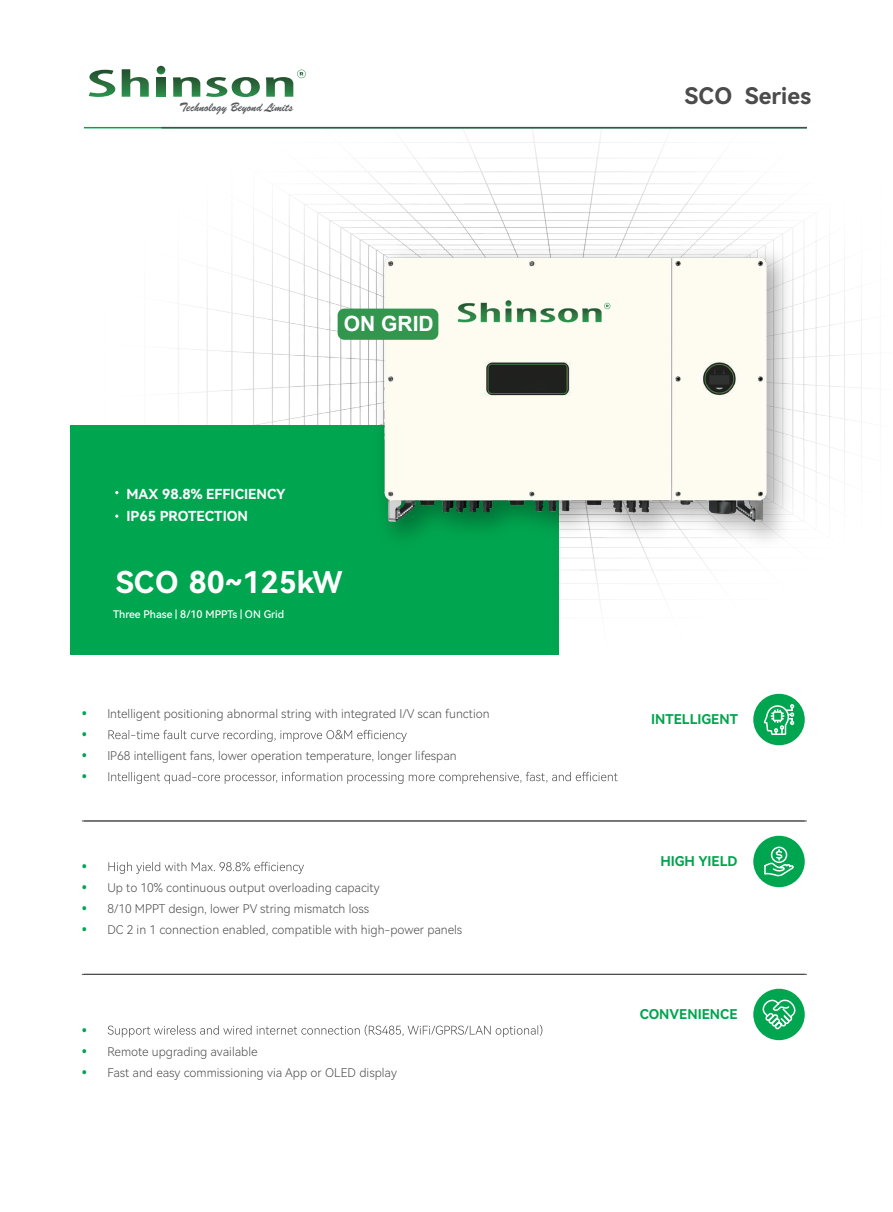
<style>
.page{position:relative;width:893px;height:1212px;background:#fff}
.page>*{position:absolute;margin:0;border:0;box-sizing:border-box;transform-origin:0 0}
.t1{font:30px "Harmony OS Sans Bold";color:#fff}
.t2{font:22.8px "Harmony OS Sans Bold";color:#4c4b4c}
.t3{font:700 21px "Arial";color:#fff}
.t4{font:300 16.5px "Source Han Sans";color:#00a54f}
.t5{font:13.8px/22.5px "Harmony OS Sans Bold";color:#fff}
.t6{font:13.5px "Harmony OS Sans Bold";color:#00a54f}
.t7{font:12.15px "Brush Script BT";color:#595a5c}
.t8{font:12px "Harmony OS Sans Light";color:#4c4b4c}
.t9{font:10.5px "Harmony OS Sans Medium";color:#fff}
.s1{font-family:"Source Han Sans";font-weight:300;font-size:16.5px;color:#00a54f}
</style>
<div class="page">
<img style="left:84px;top:128px;width:778px;height:470px">
<div style="left:70px;top:425px;width:489px;height:230px;background:#00a54f"></div>
<hr style="left:84px;top:127px;width:723px;height:1px;background:#00a54f">
<hr style="left:161px;top:127px;width:646px;height:1px;background:#4c4b4c">
<hr style="left:84px;top:820px;width:723px;height:1px;background:#4c4b4c">
<hr style="left:84px;top:974px;width:723px;height:1px;background:#4c4b4c">
<svg style="left:108px;top:730px;width:299px;height:12px"></svg>
<svg style="left:108px;top:772px;width:510px;height:12px"></svg>
<svg style="left:108px;top:862px;width:196px;height:12px"></svg>
<svg style="left:108px;top:1025px;width:434px;height:12px"></svg>
<div style="left:753px;top:836px;width:52px;height:51px;background:#00a54f;border-radius:50%"></div>
<svg style="left:764px;top:846px;width:30px;height:31px"></svg>
<hr style="left:82px;top:820px;width:723px;height:1px;background:#4c4b4c">
<hr style="left:82px;top:974px;width:723px;height:1px;background:#4c4b4c">
<div style="left:753px;top:989px;width:52px;height:51px;background:#00a54f;border-radius:50%"></div>
<svg style="left:756px;top:996px;width:42px;height:35px"></svg>
<div style="left:753px;top:694px;width:52px;height:51px;background:#00a54f;border-radius:50%"></div>
<svg style="left:762px;top:693px;width:33px;height:53px"></svg>
<svg style="left:89px;top:70px;width:26px;height:27px"></svg>
<svg style="left:122px;top:69px;width:27px;height:28px"></svg>
<svg style="left:157px;top:77px;width:8px;height:20px"></svg>
<svg style="left:173px;top:77px;width:27px;height:20px"></svg>
<svg style="left:206px;top:77px;width:54px;height:20px"></svg>
<svg style="left:157px;top:66px;width:8px;height:8px"></svg>
<svg style="left:266px;top:70px;width:40px;height:27px"></svg>
<img style="left:366px;top:237px;width:436px;height:321px">
<img style="left:358px;top:246px;width:416px;height:282px">
<div style="left:338px;top:309px;width:100px;height:31px;background:#33964e;border-radius:7px"></div>
<p class="t7" style="left:180px;top:100px;width:115px">Technology Beyond Limits</p>
<h3 class="t3" style="left:344px;top:309px;width:91px">ON GRID</h3>
<p class="t5" style="left:126px;top:482px;width:161px">MAX 98.8% EFFICIENCY<br>IP65 PROTECTION</p>
<h1 class="t1" style="left:116px;top:561px;width:228px">SCO 80~125kW</h1>
<p class="t9" style="left:113px;top:607px;width:173px">Three Phase | 8/10 MPPTs | ON Grid</p>
<p class="t8" style="left:82px;top:705px;width:409px"><span class="s1">•</span> Intelligent positioning abnormal string with integrated I/V scan function</p>
<h3 class="t4" style="left:82px;top:724px;width:7px">•</h3>
<p class="t8" style="left:82px;top:747px;width:376px"><span class="s1">•</span> IP68 intelligent fans, lower operation temperature, longer lifespan</p>
<h3 class="t4" style="left:82px;top:766px;width:7px">•</h3>
<h3 class="t4" style="left:82px;top:856px;width:7px">•</h3>
<p class="t8" style="left:82px;top:879px;width:299px"><span class="s1">•</span> Up to 10% continuous output overloading capacity</p>
<p class="t8" style="left:82px;top:900px;width:289px"><span class="s1">•</span> 8/10 MPPT design, lower PV string mismatch loss</p>
<p class="t8" style="left:82px;top:921px;width:382px"><span class="s1">•</span> DC 2 in 1 connection enabled, compatible with high-power panels</p>
<h3 class="t4" style="left:82px;top:1019px;width:7px">•</h3>
<p class="t8" style="left:82px;top:1043px;width:177px"><span class="s1">•</span> Remote upgrading available</p>
<p class="t8" style="left:82px;top:1064px;width:317px"><span class="s1">•</span> Fast and easy commissioning via App or OLED display</p>
<h2 class="t2" style="left:685px;top:80px;width:128px">SCO Series</h2>
<p class="t6" style="left:651px;top:710px;width:88px">INTELLIGENT</p>
<p class="t6" style="left:660px;top:852px;width:79px">HIGH YIELD</p>
<p class="t6" style="left:640px;top:1005px;width:99px">CONVENIENCE</p>
</div>
